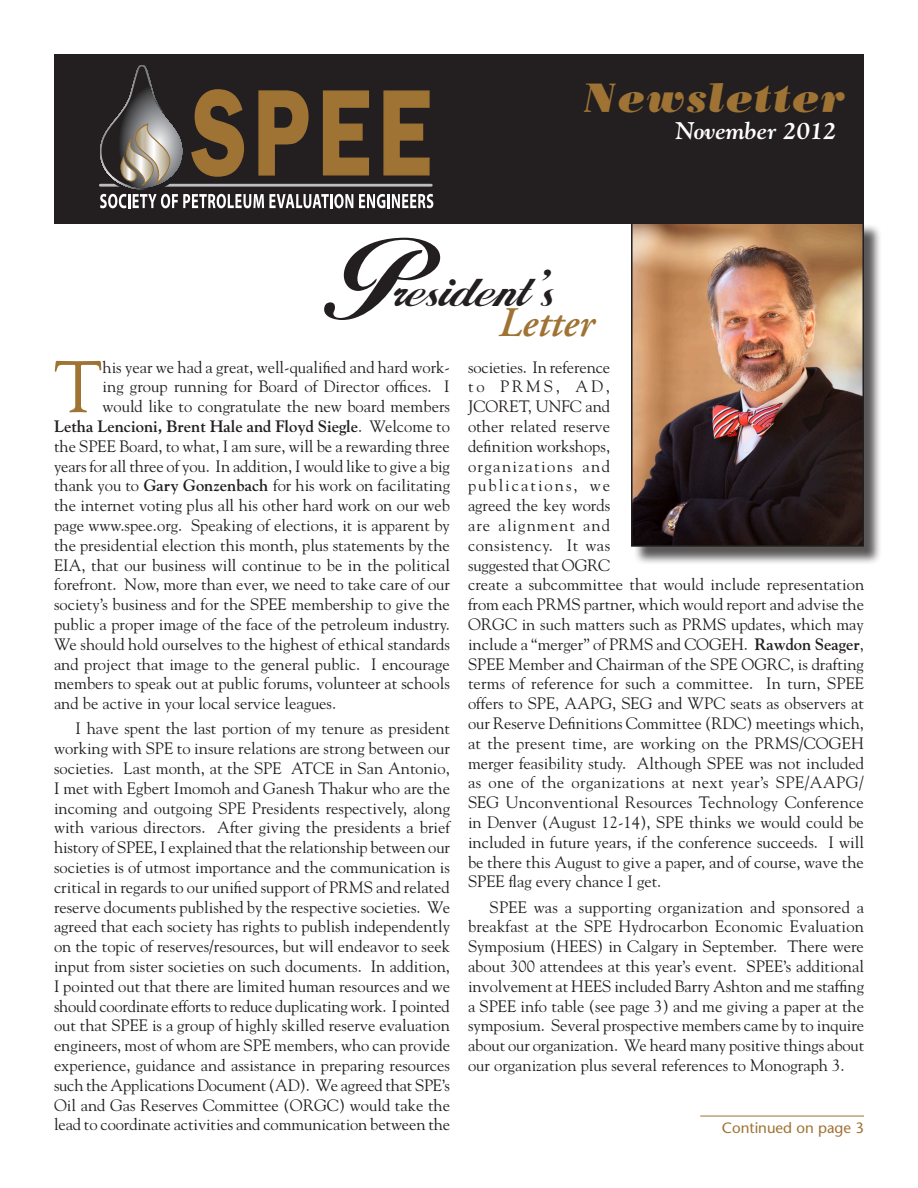
<style>
.page{position:relative;width:918px;height:1188px;background:#fff}
.page>*{position:absolute;margin:0;border:0;box-sizing:border-box;transform-origin:0 0}
.t1{font:108px "John Hancock";color:#231f20}
.Body_text_goudy_11{font:72.75px "Goudy";color:#9e7333}
.Body_Optima_11{font:italic 900 48px "Boston";letter-spacing:.035em;color:#9e7333}
.t2{font:45px "John Hancock";color:#231f20}
.t3{font:italic 600 42px "Adobe Garamond Pro";color:#9e7333}
.Body_Optima_11-2{font:italic 700 24px "Goudy";color:#fff}
.Body_text_goudy_11-2{font:16.5px/19.8px "Goudy";color:#231f20;text-align:justify}
.Body_text_goudy_11-3{font:700 16.5px "Goudy";color:#231f20}
.Cont__On{font:15px "Stone Sans";color:#9e7333}
.s1{font-weight:400}
.s2{font-weight:700}
</style>
<div class="page">
<div style="left:633px;top:223px;width:250px;height:342px;background:#231f20;opacity:.75"></div>
<img style="left:634px;top:224px;width:227px;height:320px">
<div style="left:631px;top:221px;width:233px;height:326px;border:2px solid #231f20"></div>
<div style="left:54px;top:54px;width:810px;height:169px;background:#231f20"></div>
<hr style="left:700px;top:1116px;width:164px;height:1px;background:#9e7333">
<svg style="left:99px;top:65px;width:334px;height:143px"></svg>
<p class="Body_Optima_11" style="left:584px;top:69px;width:264px">Newsletter</p>
<p class="Body_Optima_11-2" style="left:676px;top:116px;width:163px">November 2012</p>
<p class="t1" style="left:324px;top:216px;width:94px">P</p>
<p class="t2" style="left:390px;top:262px;width:164px">resident’s</p>
<p class="t3" style="left:498px;top:298px;width:97px">Letter</p>
<p class="Body_text_goudy_11" style="left:54px;top:342px;width:50px">T</p>
<p class="Body_text_goudy_11-2" style="left:103px;top:356px;width:349px">his year we had a great, well-qualified and hard work-</p>
<p class="Body_text_goudy_11-2" style="left:103px;top:376px;width:349px">ing group running for Board of Director offices. I</p>
<p class="Body_text_goudy_11-2" style="left:103px;top:396px;width:349px">would like to congratulate the new board members</p>
<p class="Body_text_goudy_11-3" style="left:54px;top:416px;width:398px">Letha Lencioni, Brent Hale and Floyd Siegle<span class="s1">. Welcome to</span></p>
<p class="Body_text_goudy_11-2" style="left:54px;top:436px;width:397px">the SPEE Board, to what, I am sure, will be a rewarding three</p>
<p class="Body_text_goudy_11-2" style="left:54px;top:455px;width:397px">years for all three of you. In addition, I would like to give a big</p>
<p class="Body_text_goudy_11-2" style="left:54px;top:475px;width:398px">thank you to <span class="s2">Gary Gonzenbach</span> for his work on facilitating</p>
<p class="Body_text_goudy_11-2" style="left:54px;top:495px;width:398px">the internet voting plus all his other hard work on our web</p>
<p class="Body_text_goudy_11-2" style="left:54px;top:515px;width:397px">page www.spee.org. Speaking of elections, it is apparent by</p>
<p class="Body_text_goudy_11-2" style="left:54px;top:535px;width:397px">the presidential election this month, plus statements by the</p>
<p class="Body_text_goudy_11-2" style="left:54px;top:554px;width:398px">EIA, that our business will continue to be in the political</p>
<p class="Body_text_goudy_11-2" style="left:54px;top:574px;width:398px">forefront. Now, more than ever, we need to take care of our</p>
<p class="Body_text_goudy_11-2" style="left:54px;top:594px;width:397px">society’s business and for the SPEE membership to give the</p>
<p class="Body_text_goudy_11-2" style="left:54px;top:614px;width:397px">public a proper image of the face of the petroleum industry.</p>
<p class="Body_text_goudy_11-2" style="left:54px;top:634px;width:398px">We should hold ourselves to the highest of ethical standards</p>
<p class="Body_text_goudy_11-2" style="left:54px;top:653px;width:397px">and project that image to the general public. I encourage</p>
<p class="Body_text_goudy_11-2" style="left:54px;top:673px;width:397px">members to speak out at public forums, volunteer at schools</p>
<p class="Body_text_goudy_11-2" style="left:54px;top:693px;width:284px">and be active in your local service leagues.</p>
<p class="Body_text_goudy_11-2" style="left:54px;top:718px;width:398px;text-indent:22px">I have spent the last portion of my tenure as president working with SPE to insure relations are strong between our societies. Last month, at the SPE ATCE in San Antonio, I met with Egbert Imomoh and Ganesh Thakur who are the incoming and outgoing SPE Presidents respectively, along with various directors. After giving the presidents a brief history of SPEE, I explained that the relationship between our societies is of utmost importance and the communication is critical in regards to our unified support of PRMS and related reserve documents published by the respective societies. We agreed that each society has rights to publish independently on the topic of reserves/resources, but will endeavor to seek input from sister societies on such documents. In addition, I pointed out that there are limited human resources and we should coordinate efforts to reduce duplicating work. I pointed out that SPEE is a group of highly skilled reserve evaluation engineers, most of whom are SPE members, who can provide experience, guidance and assistance in preparing resources such the Applications Document (AD). We agreed that SPE’s Oil and Gas Reserves Committee (ORGC) would take the lead to coordinate activities and communication between the</p>
<p class="Body_text_goudy_11-2" style="left:468px;top:356px;width:398px;text-align:left">societies. In reference<br>to PRMS, AD,<br>JCORET, UNFC and<br>other related reserve<br>definition workshops,<br>organizations and<br>publications, we<br>agreed the key words<br>are alignment and<br>consistency. It was<br>suggested that OGRC<br>create a subcommittee that would include representation from each PRMS partner, which would report and advise the ORGC in such matters such as PRMS updates, which may include a “merger” of PRMS and COGEH. <span class="s2">Rawdon Seager</span>, SPEE Member and Chairman of the SPE OGRC, is drafting terms of reference for such a committee. In turn, SPEE offers to SPE, AAPG, SEG and WPC seats as observers at our Reserve Definitions Committee (RDC) meetings which, at the present time, are working on the PRMS/COGEH merger feasibility study. Although SPEE was not included as one of the organizations at next year’s SPE/AAPG/ SEG Unconventional Resources Technology Conference in Denver (August 12-14), SPE thinks we would could be included in future years, if the conference succeeds. I will be there this August to give a paper, and of course, wave the SPEE flag every chance I get.</p>
<p class="Body_text_goudy_11-2" style="left:468px;top:896px;width:398px;text-indent:22px">SPEE was a supporting organization and sponsored a breakfast at the SPE Hydrocarbon Economic Evaluation Symposium (HEES) in Calgary in September. There were about 300 attendees at this year’s event. SPEE’s additional involvement at HEES included Barry Ashton and me staffing a SPEE info table (see page 3) and me giving a paper at the symposium. Several prospective members came by to inquire about our organization. We heard many positive things about our organization plus several references to Monograph 3.</p>
<p class="Cont__On" style="left:722px;top:1118px;width:144px">Continued on page 3</p>
</div>
